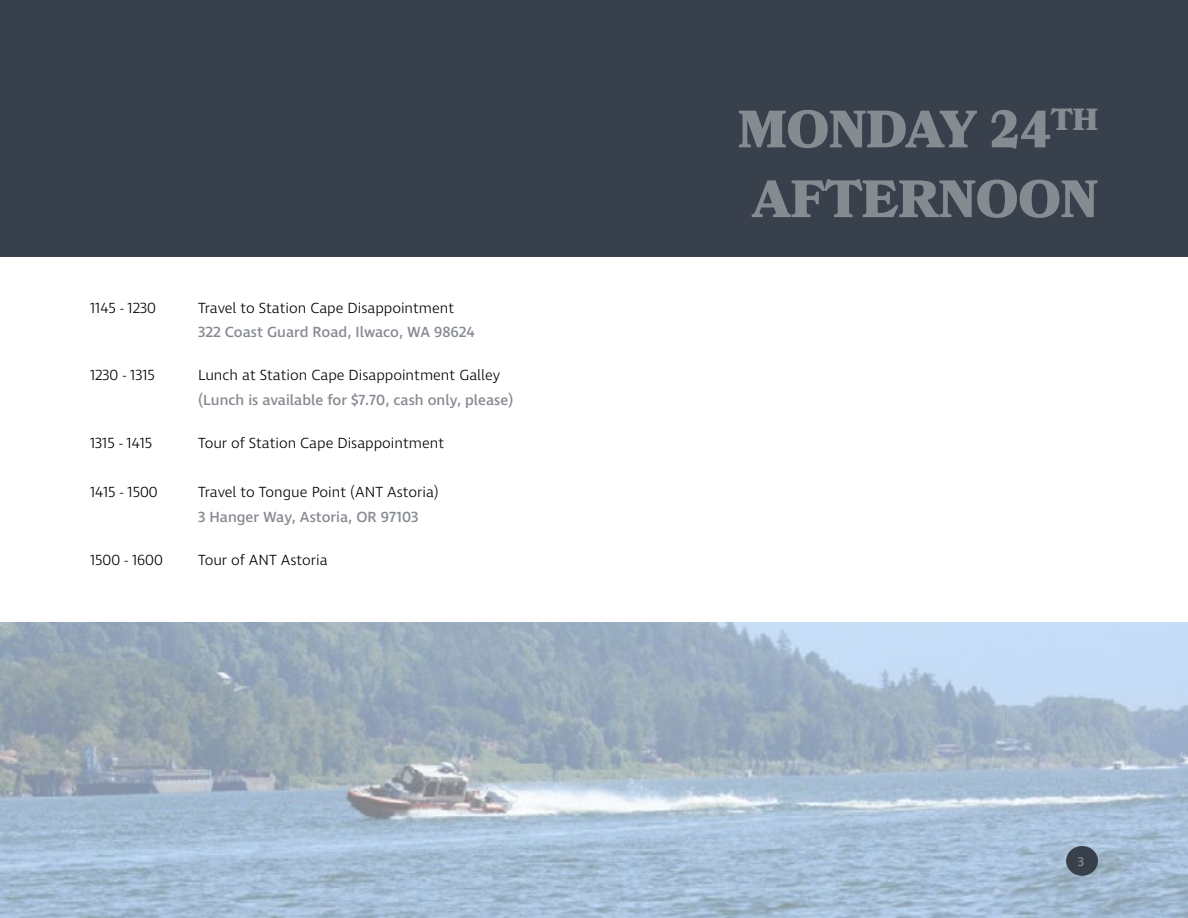
<style>
.page{position:relative;width:1188px;height:918px;background:#fff}
.page>*{position:absolute;margin:0;border:0;box-sizing:border-box;transform-origin:0 0}
.t1{font:900 52.5px/69.8px "Bookmania";color:#868a91}
.t2{font:300 15px "Ingra";color:#000}
.t3{font:500 15px "Ingra";color:#868a91}
.t4{font:500 12.9px "Ingra";color:#868a91}
</style>
<div class="page">
<img style="left:0;top:622px;width:1188px;height:296px">
<div style="left:1066px;top:846px;width:32px;height:30px;background:#38404b;border-radius:50%"></div>
<div style="left:0;top:0;width:1188px;height:256px;background:#38404b"></div>
<p class="t2" style="left:90px;top:298px;width:67px">1145 - 1230</p>
<p class="t2" style="left:198px;top:298px;width:258px">Travel to Station Cape Disappointment</p>
<p class="t3" style="left:198px;top:323px;width:278px">322 Coast Guard Road, Ilwaco, WA 98624</p>
<p class="t2" style="left:90px;top:366px;width:66px">1230 - 1315</p>
<p class="t2" style="left:198px;top:366px;width:304px">Lunch at Station Cape Disappointment Galley</p>
<p class="t3" style="left:198px;top:391px;width:317px">(Lunch is available for $7.70, cash only, please)</p>
<p class="t2" style="left:90px;top:433px;width:64px">1315 - 1415</p>
<p class="t2" style="left:198px;top:433px;width:248px">Tour of Station Cape Disappointment</p>
<p class="t2" style="left:90px;top:483px;width:69px">1415 - 1500</p>
<p class="t2" style="left:198px;top:483px;width:242px">Travel to Tongue Point (ANT Astoria)</p>
<p class="t3" style="left:198px;top:508px;width:222px">3 Hanger Way, Astoria, OR 97103</p>
<p class="t2" style="left:90px;top:550px;width:74px">1500 - 1600</p>
<p class="t2" style="left:198px;top:550px;width:131px">Tour of ANT Astoria</p>
<h1 class="t1" style="left:738px;top:94px;width:361px">MONDAY 24<sup>TH<br></sup>AFTERNOON</h1>
<p class="t4" style="left:1078px;top:853px;width:8px">3</p>
</div>
